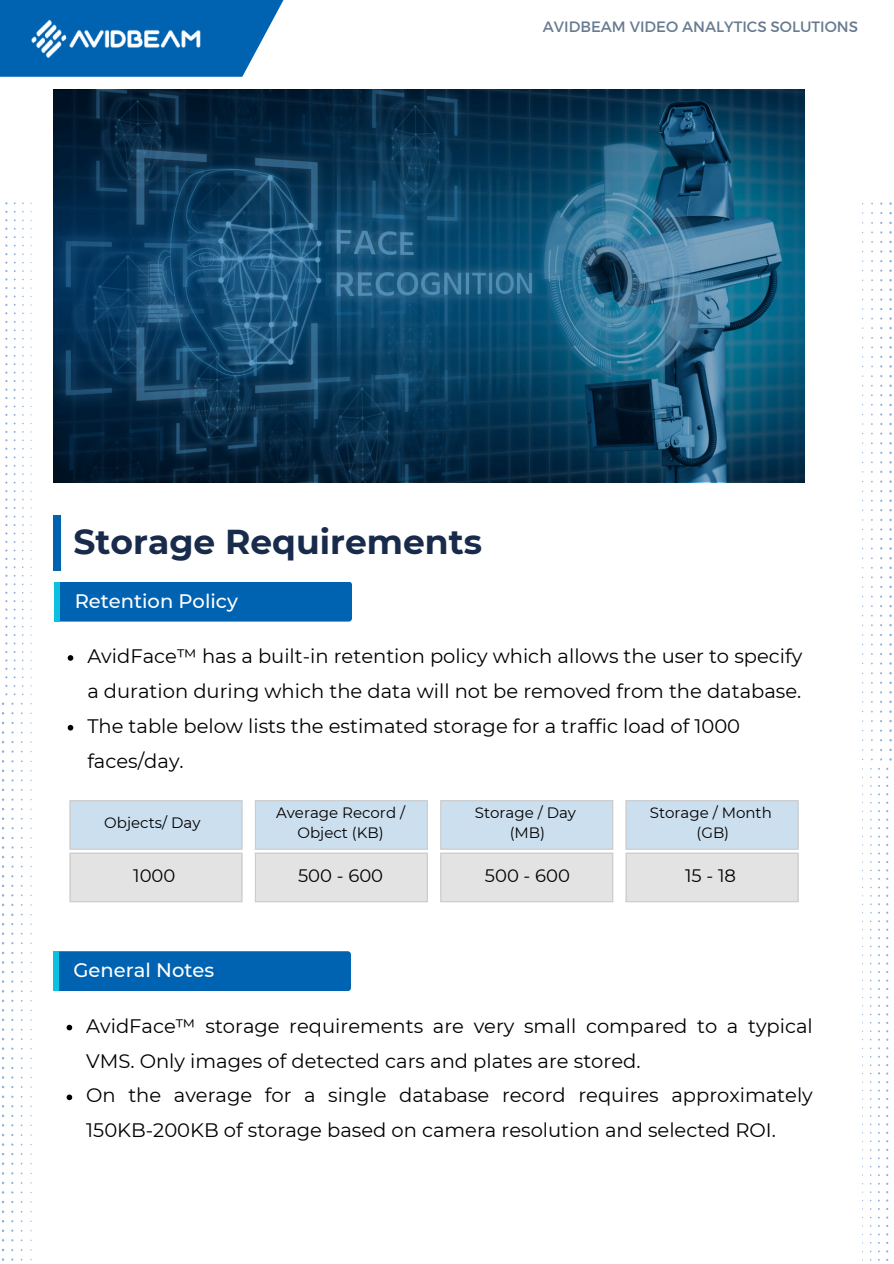
<style>
.page{position:relative;width:894px;height:1264px;background:#fff}
.page>*{position:absolute;margin:0;border:0;box-sizing:border-box;transform-origin:0 0}
.t1{font:700 34.5px "Montserrat";color:#182b4b}
.t2{font:19.5px/34.8px "Montserrat";color:#000}
.t3{font:500 19.5px "Montserrat";color:#fff}
.t4{font:18px "Montserrat";color:#000}
.t5{font:15px/20.2px "Montserrat";color:#000;text-align:center}
.t6{font:15px "Montserrat";color:#012247}
</style>
<div class="page">
<div style="left:53px;top:515px;width:8px;height:55px;background:#0063b2"></div>
<svg style="left:53px;top:91px;width:751px;height:390px;background:#124565"></svg>
<svg style="left:68px;top:655px;width:5px;height:5px"></svg>
<svg style="left:68px;top:725px;width:5px;height:5px"></svg>
<svg style="left:69px;top:800px;width:729px;height:102px;background:#d9e2e9"></svg>
<hr style="left:69px;top:853px;width:2px;height:48px;background:#000">
<hr style="left:241px;top:853px;width:1px;height:48px;background:#000">
<hr style="left:69px;top:852px;width:173px;height:1px;background:#000">
<hr style="left:69px;top:901px;width:173px;height:1px;background:#000">
<hr style="left:255px;top:853px;width:1px;height:48px;background:#000">
<hr style="left:426px;top:853px;width:2px;height:48px;background:#000">
<hr style="left:255px;top:852px;width:173px;height:1px;background:#000">
<hr style="left:255px;top:901px;width:173px;height:1px;background:#000">
<hr style="left:440px;top:853px;width:1px;height:48px;background:#000">
<hr style="left:612px;top:853px;width:1px;height:48px;background:#000">
<hr style="left:440px;top:852px;width:173px;height:1px;background:#000">
<hr style="left:440px;top:901px;width:173px;height:1px;background:#000">
<hr style="left:625px;top:853px;width:1px;height:48px;background:#000">
<hr style="left:797px;top:853px;width:1px;height:48px;background:#000">
<hr style="left:625px;top:852px;width:173px;height:1px;background:#000">
<hr style="left:625px;top:901px;width:173px;height:1px;background:#000">
<div style="left:54px;top:581px;width:298px;height:40px;background:#0063b2;border-radius:3px"></div>
<div style="left:54px;top:581px;width:6px;height:40px;background:#0cc0df"></div>
<div style="left:53px;top:951px;width:298px;height:40px;background:#0063b2;border-radius:3px"></div>
<div style="left:53px;top:951px;width:6px;height:40px;background:#0cc0df"></div>
<svg style="left:67px;top:1024px;width:5px;height:6px"></svg>
<svg style="left:67px;top:1094px;width:5px;height:6px"></svg>
<svg style="left:0;top:0;width:284px;height:77px;fill:#0063b2"></svg>
<img style="left:12px;top:11px;width:207px;height:55px">
<p class="t6" style="left:542px;top:17px;width:317px">AVIDBEAM VIDEO ANALYTICS SOLUTIONS</p>
<p class="t1" style="left:74px;top:521px;width:410px">Storage Requirements</p>
<p class="t3" style="left:75px;top:589px;width:165px">Retention Policy</p>
<h4 class="t2" style="left:87px;top:638px;width:716px">AvidFace™ has a built-in retention policy which allows the user to specify a duration during which the data will not be removed from the database.</h4>
<p class="t2" style="left:87px;top:708px;width:654px">The table below lists the estimated storage for a traffic load of 1000 faces/day.</p>
<p class="t5" style="left:104px;top:812px;width:98px">Objects/ Day</p>
<p class="t5" style="left:276px;top:802px;width:130px">Average Record /<br>Object (KB)</p>
<h1 class="t5" style="left:474px;top:802px;width:103px">Storage / Day</h1>
<h2 class="t5" style="left:509px;top:823px;width:37px">(MB)</h2>
<p class="t5" style="left:649px;top:802px;width:123px">Storage / Month</p>
<p class="t5" style="left:696px;top:823px;width:34px">(GB)</p>
<p class="t4" style="left:133px;top:864px;width:44px">1000</p>
<p class="t4" style="left:298px;top:864px;width:87px">500 - 600</p>
<p class="t4" style="left:485px;top:864px;width:87px">500 - 600</p>
<p class="t4" style="left:684px;top:864px;width:52px">15 - 18</p>
<p class="t3" style="left:74px;top:958px;width:142px">General Notes</p>
<h3 class="t2" style="left:86px;top:1008px;width:727px">AvidFace™ storage requirements are very small compared to a typical<br>VMS. Only images of detected cars and plates are stored.</h3>
<h3 class="t2" style="left:86px;top:1077px;width:727px">On the average for a single database record requires approximately<br>150KB-200KB of storage based on camera resolution and selected ROI.</h3>
</div>
